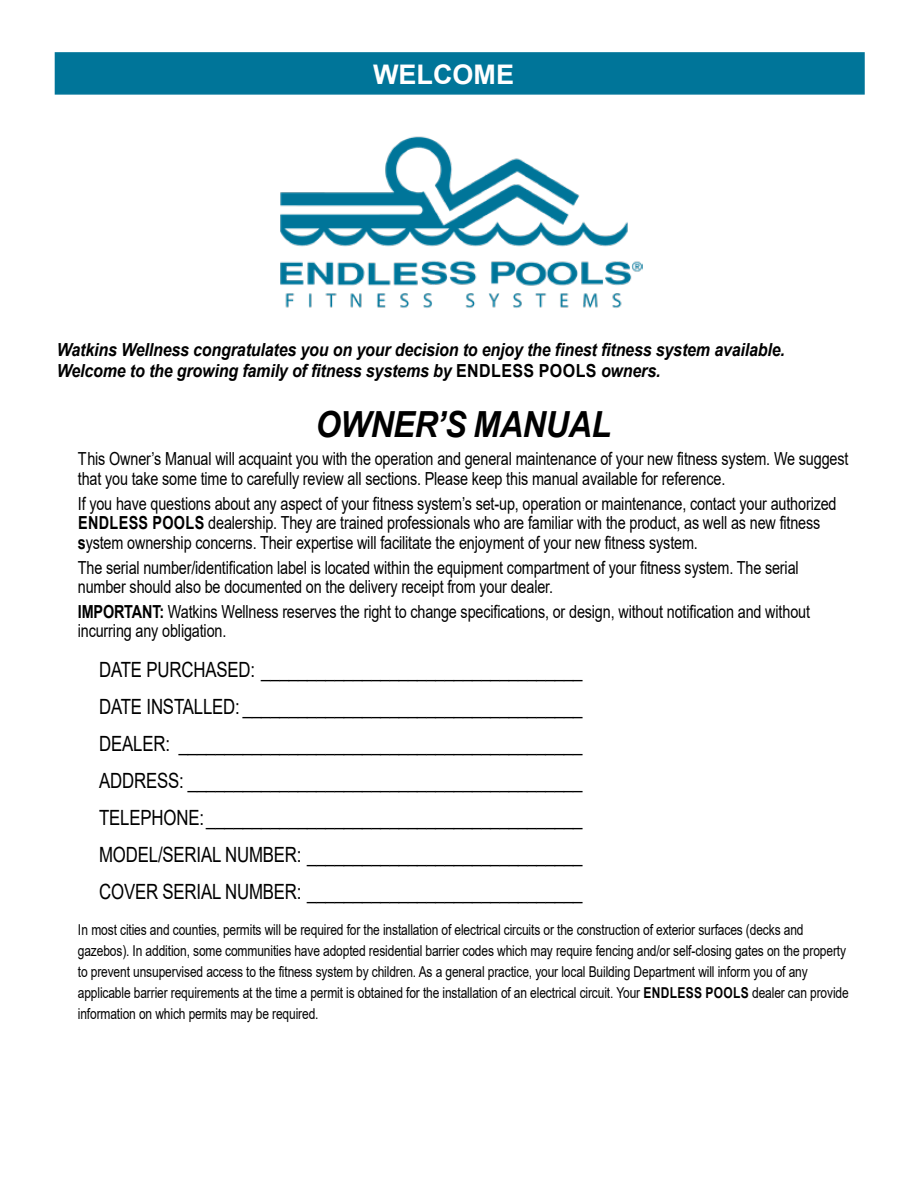
<style>
.page{position:relative;width:918px;height:1188px;background:#fff}
.page>*{position:absolute;margin:0;border:0;box-sizing:border-box;transform-origin:0 0}
.t1{font:italic 700 36px "Arial";letter-spacing:-.015em;color:#000;scale:.9 1}
.t2{font:700 27px "Arial";color:#fff}
.t3{font:21px/36.9px "Arial";letter-spacing:-.01em;color:#000;text-align:justify;scale:.8 1}
.t4{font:18px/19.5px "Arial";letter-spacing:-.01em;color:#000;scale:.8 1}
.t5{font:italic 700 18px/21px "Arial";letter-spacing:-.01em;color:#000;scale:.89 1}
.t6{font:15px/21px "Arial";letter-spacing:-.01em;color:#000;scale:.8 1}
.s1{font-style:normal}
.s2{font-weight:700}
</style>
<div class="page">
<div style="left:55px;top:52px;width:810px;height:43px;background:#007599;border:2px solid #007599"></div>
<img style="left:280px;top:136px;width:363px;height:172px">
<h2 class="t2" style="left:373px;top:56px;width:142px">WELCOME</h2>
<p class="t5" style="left:57px;top:340px;width:820px">Watkins Wellness congratulates you on your decision to enjoy the finest fitness system available.<br>Welcome to the growing family of fitness systems by <span class="s1">ENDLESS POOLS</span> owners.</p>
<h1 class="t1" style="left:316px;top:401px;width:330px">OWNER’S MANUAL</h1>
<p class="t4" style="left:78px;top:449px;width:965px">This Owner’s Manual will acquaint you with the operation and general maintenance of your new fitness system. We suggest that you take some time to carefully review all sections. Please keep this manual available for reference.</p>
<p class="t4" style="left:78px;top:494px;width:950px">If you have questions about any aspect of your fitness system’s set-up, operation or maintenance, contact your authorized<br><span class="s2">ENDLESS POOLS</span> dealership. They are trained professionals who are familiar with the product, as well as new fitness <span class="s2">s</span>ystem ownership concerns. Their expertise will facilitate the enjoyment of your new fitness system.</p>
<p class="t4" style="left:78px;top:557px;width:903px">The serial number/identification label is located within the equipment compartment of your fitness system. The serial number should also be documented on the delivery receipt from your dealer.</p>
<p class="t4" style="left:78px;top:602px;width:917px"><span class="s2">IMPORTANT:</span> Watkins Wellness reserves the right to change specifications, or design, without notification and without incurring any obligation.</p>
<p class="t3" style="left:99px;top:651px;width:606px">DATE PURCHASED: ___________________________________ DATE INSTALLED: _____________________________________ DEALER: ____________________________________________ ADDRESS: ___________________________________________ TELEPHONE:_________________________________________ MODEL/SERIAL NUMBER: ______________________________ COVER SERIAL NUMBER: ______________________________</p>
<p class="t6" style="left:78px;top:919px;width:965px">In most cities and counties, permits will be required for the installation of electrical circuits or the construction of exterior surfaces (decks and gazebos). In addition, some communities have adopted residential barrier codes which may require fencing and/or self-closing gates on the property to prevent unsupervised access to the fitness system by children. As a general practice, your local Building Department will inform you of any applicable barrier requirements at the time a permit is obtained for the installation of an electrical circuit. Your <span class="s2">ENDLESS POOLS</span> dealer can provide information on which permits may be required.</p>
</div>
